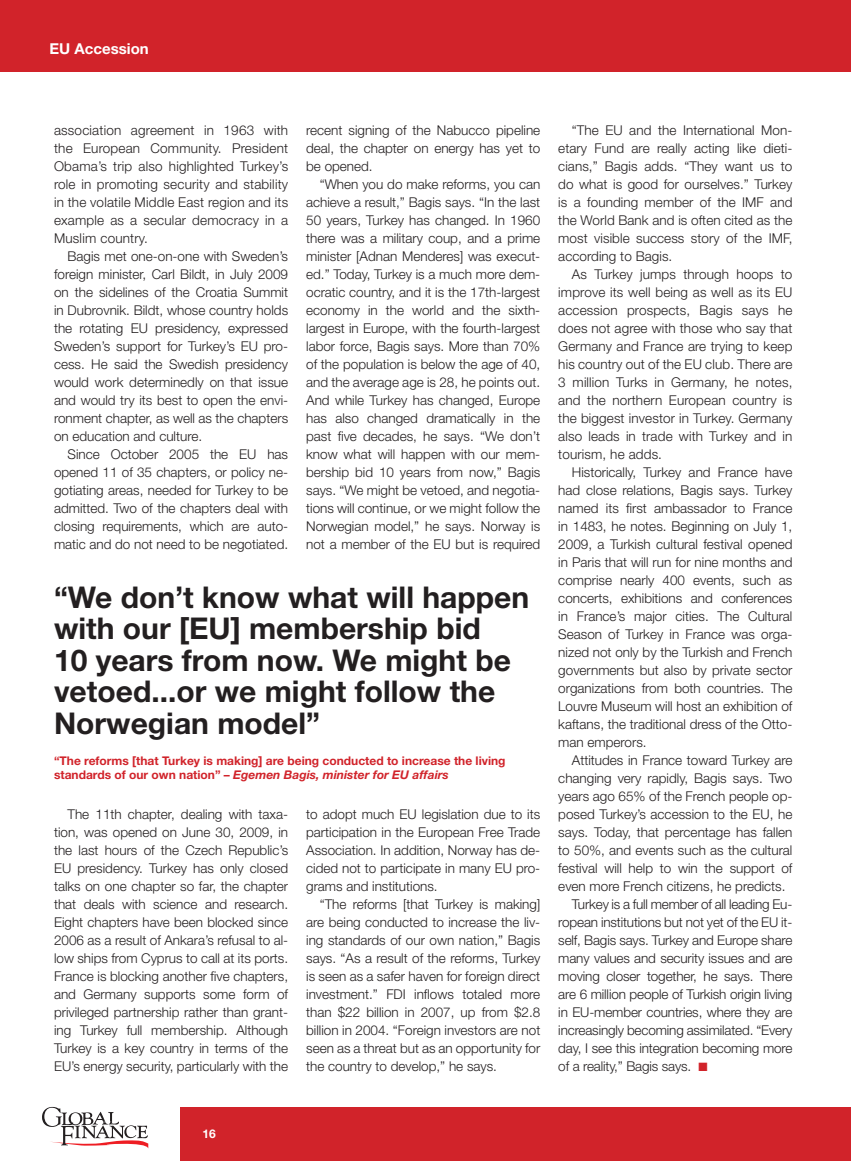
<style>
.page{position:relative;width:851px;height:1161px;background:#fff}
.page>*{position:absolute;margin:0;border:0;box-sizing:border-box;transform-origin:0 0}
.t1{font:700 30px/31.5px "Helvetica Neue LT Std";color:#231f20}
.t2{font:700 15px "Helvetica Neue LT Std";color:#fff}
.t3{font:300 13.5px/18px "Helvetica Neue LT Std";color:#231f20;text-align:justify}
.t4{font:700 12px/13.5px "Helvetica Neue LT Std";color:#d1232a}
.t5{font:700 12px "Helvetica Neue LT Std";color:#fff}
.s1{font-style:italic}
.s2{color:#d1232a}
</style>
<div class="page">
<div style="left:0;top:0;width:850px;height:72px;background:#d1232a"></div>
<div style="left:180px;top:1107px;width:670px;height:54px;background:#d1232a"></div>
<svg style="left:42px;top:1107px;width:106px;height:41px"></svg>
<p class="t2" style="left:50px;top:39px;width:101px">EU Accession</p>
<p class="t3" style="left:54px;top:121px;width:236px">association agreement in 1963 with the European Community. President Obama’s trip also highlighted Turkey’s role in promoting security and stability in the volatile Middle East region and its example as a secular democracy in a Muslim country.</p>
<p class="t3" style="left:54px;top:247px;width:236px;text-indent:14px">Bagis met one-on-one with Sweden’s foreign minister, Carl Bildt, in July 2009 on the sidelines of the Croatia Summit in Dubrovnik. Bildt, whose country holds the rotating EU presidency, expressed Sweden’s support for Turkey’s EU pro&shy;cess. He said the Swedish presidency would work determinedly on that issue and would try its best to open the envi&shy;ronment chapter, as well as the chapters on education and culture.</p>
<p class="t3" style="left:54px;top:445px;width:236px;text-indent:14px">Since October 2005 the EU has opened 11 of 35 chapters, or policy ne&shy;gotiating areas, needed for Turkey to be admitted. Two of the chapters deal with closing requirements, which are auto&shy;matic and do not need to be negotiated.</p>
<p class="t3" style="left:306px;top:121px;width:236px">recent signing of the Nabucco pipeline deal, the chapter on energy has yet to be opened.</p>
<p class="t3" style="left:306px;top:175px;width:236px;text-indent:14px">“When you do make reforms, you can achieve a result,” Bagis says. “In the last 50 years, Turkey has changed. In 1960 there was a military coup, and a prime minister [Adnan Menderes] was execut&shy;ed.” Today, Turkey is a much more dem&shy;ocratic country, and it is the 17th-largest economy in the world and the sixth&shy;largest in Europe, with the fourth-largest labor force, Bagis says. More than 70% of the population is below the age of 40, and the average age is 28, he points out.<br>And while Turkey has changed, Europe has also changed dramatically in the past five decades, he says. “We don’t know what will happen with our mem&shy;bership bid 10 years from now,” Bagis says. “We might be vetoed, and negotia&shy;tions will continue, or we might follow the Norwegian model,” he says. Norway is not a member of the EU but is required</p>
<h1 class="t1" style="left:54px;top:580px;width:476px">“We don’t know what will happen with our [EU] membership bid<br>10 years from now. We might be vetoed...or we might follow the<br>Norwegian model”</h1>
<p class="t4" style="left:54px;top:754px;width:453px">“The reforms [that Turkey is making] are being conducted to increase the living standards of our own nation” – <span class="s1">Egemen Bagis, minister for EU affairs</span></p>
<p class="t3" style="left:54px;top:805px;width:236px;text-indent:14px">The 11th chapter, dealing with taxa&shy;tion, was opened on June 30, 2009, in the last hours of the Czech Republic’s EU presidency. Turkey has only closed talks on one chapter so far, the chapter that deals with science and research.<br>Eight chapters have been blocked since 2006 as a result of Ankara’s refusal to al&shy;low ships from Cyprus to call at its ports.<br>France is blocking another five chapters, and Germany supports some form of privileged partnership rather than grant&shy;ing Turkey full membership. Although Turkey is a key country in terms of the EU’s energy security, particularly with the</p>
<p class="t3" style="left:306px;top:805px;width:236px">to adopt much EU legislation due to its participation in the European Free Trade Association. In addition, Norway has de&shy;cided not to participate in many EU pro&shy;grams and institutions.</p>
<p class="t3" style="left:306px;top:895px;width:236px;text-indent:14px">“The reforms [that Turkey is making] are being conducted to increase the liv&shy;ing standards of our own nation,” Bagis says. “As a result of the reforms, Turkey is seen as a safer haven for foreign direct investment.” FDI inflows totaled more than $22 billion in 2007, up from $2.8 billion in 2004. “Foreign investors are not seen as a threat but as an opportunity for the country to develop,” he says.</p>
<p class="t3" style="left:558px;top:121px;width:236px;text-indent:14px">“The EU and the International Mon&shy;etary Fund are really acting like dieti&shy;cians,” Bagis adds. “They want us to do what is good for ourselves.” Turkey is a founding member of the IMF and the World Bank and is often cited as the most visible success story of the IMF, according to Bagis.</p>
<p class="t3" style="left:558px;top:265px;width:236px;text-indent:14px">As Turkey jumps through hoops to improve its well being as well as its EU accession prospects, Bagis says he does not agree with those who say that Germany and France are trying to keep his country out of the EU club. There are 3 million Turks in Germany, he notes, and the northern European country is the biggest investor in Turkey. Germany also leads in trade with Turkey and in tourism, he adds.</p>
<p class="t3" style="left:558px;top:463px;width:236px;text-indent:14px">Historically, Turkey and France have had close relations, Bagis says. Turkey named its first ambassador to France in 1483, he notes. Beginning on July 1, 2009, a Turkish cultural festival opened in Paris that will run for nine months and comprise nearly 400 events, such as concerts, exhibitions and conferences in France’s major cities. The Cultural Season of Turkey in France was orga&shy;nized not only by the Turkish and French governments but also by private sector organizations from both countries. The Louvre Museum will host an exhibition of kaftans, the traditional dress of the Otto&shy;man emperors.</p>
<p class="t3" style="left:572px;top:751px;width:222px">Attitudes in France toward Turkey are</p>
<p class="t3" style="left:558px;top:769px;width:236px">changing very rapidly, Bagis says. Two</p>
<p class="t3" style="left:558px;top:787px;width:235px">years ago 65% of the French people op-</p>
<p class="t3" style="left:558px;top:805px;width:236px">posed Turkey’s accession to the EU, he</p>
<p class="t3" style="left:558px;top:823px;width:236px">says. Today, that percentage has fallen</p>
<p class="t3" style="left:558px;top:841px;width:236px">to 50%, and events such as the cultural</p>
<p class="t3" style="left:558px;top:859px;width:235px">festival will help to win the support of</p>
<p class="t3" style="left:558px;top:877px;width:229px">even more French citizens, he predicts.</p>
<p class="t3" style="left:572px;top:895px;width:222px">Turkey is a full member of all leading Eu-</p>
<p class="t3" style="left:558px;top:913px;width:235px">ropean institutions but not yet of the EU it-</p>
<p class="t3" style="left:558px;top:931px;width:235px">self, Bagis says. Turkey and Europe share</p>
<p class="t3" style="left:558px;top:949px;width:236px">many values and security issues and are</p>
<p class="t3" style="left:558px;top:967px;width:235px">moving closer together, he says. There</p>
<p class="t3" style="left:558px;top:985px;width:235px">are 6 million people of Turkish origin living</p>
<p class="t3" style="left:558px;top:1003px;width:236px">in EU-member countries, where they are</p>
<p class="t3" style="left:558px;top:1021px;width:235px">increasingly becoming assimilated. “Every</p>
<p class="t3" style="left:558px;top:1039px;width:235px">day, I see this integration becoming more</p>
<p class="t3" style="left:558px;top:1057px;width:151px">of a reality,” Bagis says. <span class="s2">■</span></p>
<p class="t5" style="left:202px;top:1126px;width:15px">16</p>
</div>
